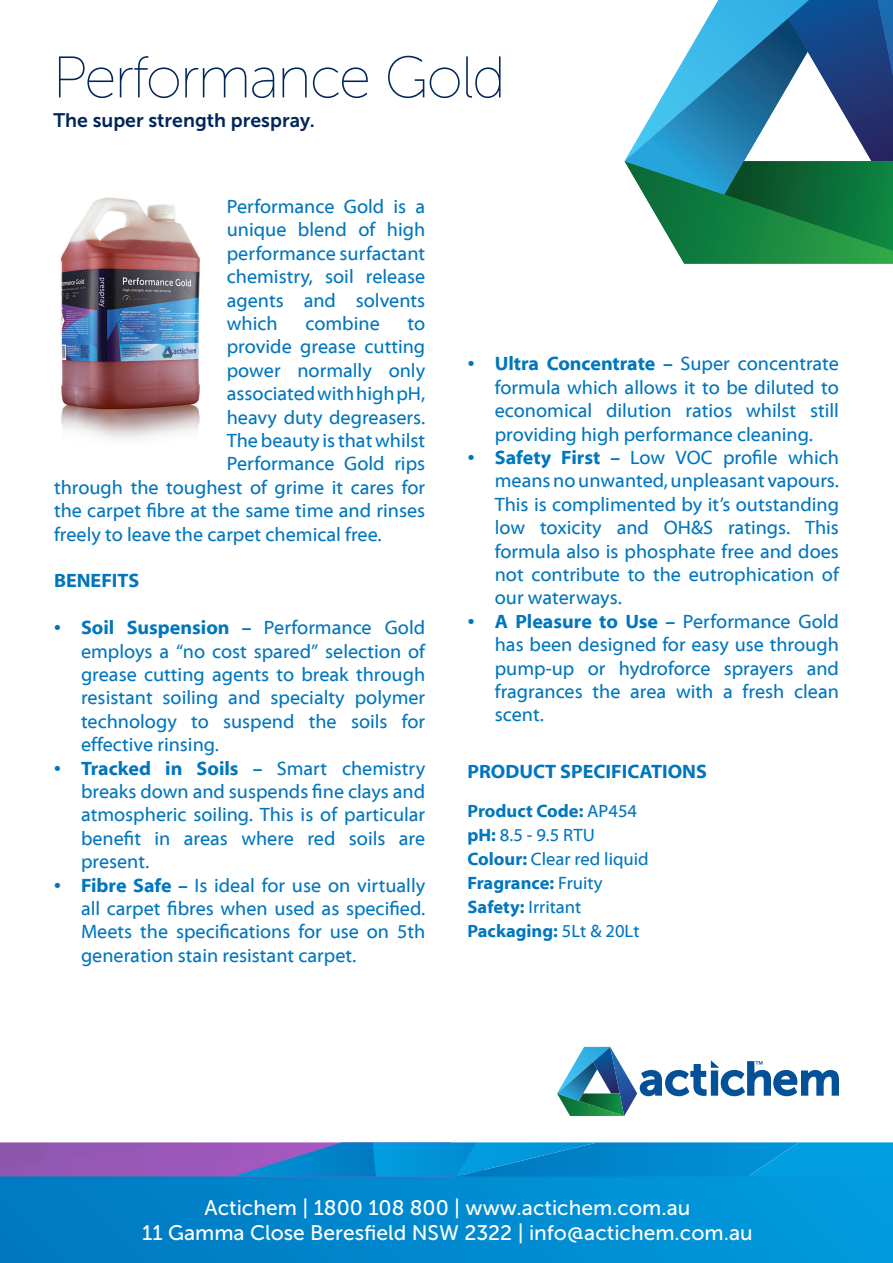
<style>
.page{position:relative;width:893px;height:1263px;background:#fff}
.page>*{position:absolute;margin:0;border:0;box-sizing:border-box;transform-origin:0 0}
.t1{font:300 58.5px "Museo Sans Display";color:#002659}
.t2{font:21px "Museo Sans 500";color:#fff}
.t3{font:19.5px/23.4px "Myriad Web Pro";color:#0076be;text-align:justify}
.t4{font:700 19.5px "Myriad Web Pro";color:#0076be}
.t5{font:19.5px "Museo Sans 700";color:#002659}
.t6{font:700 18px "Myriad Web Pro";color:#0076be}
.t7{font:18px "Myriad Web Pro";color:#0076be}
.s1{font-weight:700}
.s2{font-weight:400}
</style>
<div class="page">
<div style="left:0;top:1176px;width:893px;height:87px;background:linear-gradient(to right,#0079c0,#019bde)"></div>
<img style="left:60px;top:197px;width:141px;height:242px">
<svg style="left:625px;top:0;width:268px;height:264px"></svg>
<svg style="left:557px;top:1047px;width:282px;height:69px"></svg>
<svg style="left:0;top:1142px;width:893px;height:34px;background:#347eca"></svg>
<p class="t1" style="left:53px;top:46px;width:453px">Performance Gold</p>
<p class="t5" style="left:53px;top:110px;width:263px">The super strength prespray.</p>
<p class="t3" style="left:227px;top:195px;width:200px">Performance Gold is a unique blend of high performance surfactant chemistry, soil release agents and solvents which</p>
<p class="t3" style="left:305px;top:312px;width:76px">combine</p>
<p class="t3" style="left:408px;top:312px;width:19px">to</p>
<p class="t3" style="left:227px;top:335px;width:200px">provide grease cutting</p>
<p class="t3" style="left:227px;top:359px;width:200px">power normally only</p>
<p class="t3" style="left:227px;top:382px;width:200px">associated with high pH,</p>
<p class="t3" style="left:227px;top:406px;width:200px">heavy duty degreasers.</p>
<p class="t3" style="left:227px;top:429px;width:200px">The beauty is that whilst</p>
<p class="t3" style="left:227px;top:452px;width:200px">Performance Gold rips</p>
<p class="t3" style="left:54px;top:476px;width:373px">through the toughest of grime it cares for</p>
<p class="t3" style="left:54px;top:499px;width:373px">the carpet fibre at the same time and rinses</p>
<p class="t3" style="left:54px;top:523px;width:329px">freely to leave the carpet chemical free.</p>
<p class="t4" style="left:54px;top:570px;width:87px">BENEFITS</p>
<p class="t3" style="left:81px;top:616px;width:346px;text-indent:-27px"><span class="s1">• Soil Suspension –</span> Performance Gold employs a “no cost spared” selection of grease cutting agents to break through resistant soiling and specialty polymer technology to suspend the soils for effective rinsing.</p>
<p class="t3" style="left:81px;top:757px;width:346px;text-indent:-27px"><span class="s1">• Tracked in Soils –</span> Smart chemistry breaks down and suspends fine clays and atmospheric soiling. This is of particular benefit in areas where red soils are present.</p>
<p class="t3" style="left:81px;top:874px;width:346px;text-indent:-27px"><span class="s1">• Fibre Safe –</span> Is ideal for use on virtually all carpet fibres when used as specified.<br>Meets the specifications for use on 5th generation stain resistant carpet.</p>
<p class="t3" style="left:495px;top:353px;width:346px;text-indent:-27px"><span class="s1">• Ultra Concentrate –</span> Super concentrate formula which allows it to be diluted to economical dilution ratios whilst still providing high performance cleaning.</p>
<p class="t3" style="left:495px;top:446px;width:346px;text-indent:-27px"><span class="s1">• Safety First –</span> Low VOC profile which means no unwanted, unpleasant vapours.<br>This is complimented by it’s outstanding low toxicity and OH&amp;S ratings. This formula also is phosphate free and does not contribute to the eutrophication of our waterways.</p>
<p class="t3" style="left:495px;top:610px;width:346px;text-indent:-27px"><span class="s1">• A Pleasure to Use –</span> Performance Gold has been designed for easy use through pump-up or hydroforce sprayers and fragrances the area with a fresh clean scent.</p>
<p class="t4" style="left:467px;top:760px;width:241px">PRODUCT SPECIFICATIONS</p>
<p class="t6" style="left:467px;top:801px;width:171px">Product Code: <span class="s2">AP454</span></p>
<p class="t7" style="left:467px;top:825px;width:129px"><span class="s1">pH:</span> 8.5 - 9.5 RTU</p>
<p class="t7" style="left:467px;top:849px;width:183px"><span class="s1">Colour:</span> Clear red liquid</p>
<p class="t6" style="left:467px;top:873px;width:137px">Fragrance: <span class="s2">Fruity</span></p>
<p class="t7" style="left:467px;top:897px;width:115px"><span class="s1">Safety:</span> Irritant</p>
<p class="t6" style="left:467px;top:921px;width:174px">Packaging: <span class="s2">5Lt &amp; 20Lt</span></p>
<p class="t2" style="left:204px;top:1196px;width:487px">Actichem | 1800 108 800 | www.actichem.com.au</p>
<p class="t2" style="left:142px;top:1221px;width:612px">11 Gamma Close Beresfield NSW 2322 | info@actichem.com.au</p>
</div>
